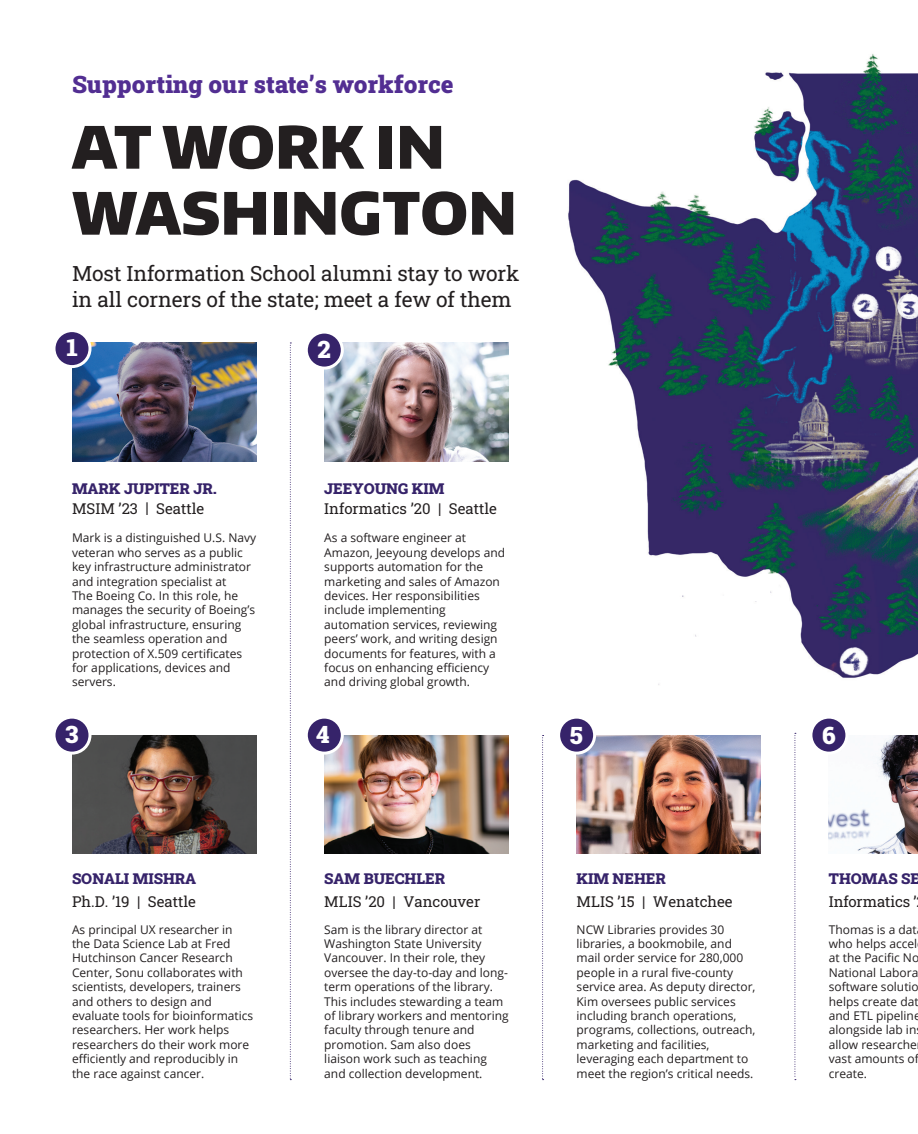
<style>
.page{position:relative;width:918px;height:1134px;background:#fff}
.page>*{position:absolute;margin:0;border:0;box-sizing:border-box;transform-origin:0 0}
.Headline{font:900 57.75px/66px "Encode Sans Normal";letter-spacing:.01em;color:#231f20}
.t1{font:24px "Roboto Slab";color:#522e92}
.t2{font:24px "Roboto Slab";color:#fff}
.t3{font:21px/25.2px "Roboto Slab";letter-spacing:-.005em;color:#231f20}
.Alum_description{font:15px "Roboto Slab";color:#231f20}
.Alum_name{font:15px "Roboto Slab";color:#36236a}
.Item_body_text{font:12px/14.4px "Open Sans";color:#231f20}
</style>
<div class="page">
<img style="left:72px;top:343px;width:184px;height:118px">
<div style="left:54px;top:331px;width:36px;height:36px;background:#36236a;border-radius:50%"></div>
<div style="left:52px;top:329px;width:40px;height:39px;border:3px solid #fff;border-radius:50%"></div>
<svg style="left:290px;top:343px;width:1px;height:737px"></svg>
<img style="left:324px;top:343px;width:185px;height:118px">
<img style="left:72px;top:735px;width:184px;height:119px">
<img style="left:324px;top:735px;width:185px;height:119px">
<img style="left:577px;top:735px;width:184px;height:119px">
<img style="left:568px;top:54px;width:350px;height:631px">
<img style="left:829px;top:735px;width:89px;height:119px">
<svg style="left:542px;top:735px;width:2px;height:345px"></svg>
<svg style="left:795px;top:733px;width:1px;height:347px"></svg>
<div style="left:559px;top:717px;width:36px;height:36px;background:#36236a;border-radius:50%"></div>
<div style="left:557px;top:716px;width:39px;height:39px;border:3px solid #fff;border-radius:50%"></div>
<div style="left:811px;top:717px;width:36px;height:36px;background:#36236a;border-radius:50%"></div>
<div style="left:809px;top:716px;width:39px;height:39px;border:3px solid #fff;border-radius:50%"></div>
<div style="left:306px;top:717px;width:36px;height:36px;background:#36236a;border-radius:50%"></div>
<div style="left:305px;top:716px;width:39px;height:39px;border:3px solid #fff;border-radius:50%"></div>
<div style="left:306px;top:332px;width:36px;height:36px;background:#36236a;border-radius:50%"></div>
<div style="left:305px;top:331px;width:39px;height:39px;border:3px solid #fff;border-radius:50%"></div>
<div style="left:54px;top:717px;width:36px;height:36px;background:#36236a;border-radius:50%"></div>
<div style="left:52px;top:716px;width:40px;height:39px;border:3px solid #fff;border-radius:50%"></div>
<p class="t1" style="left:72px;top:67px;width:383px">Supporting our state’s workforce</p>
<p class="Headline" style="left:72px;top:112px;width:446px">AT WORK IN<br>WASHINGTON</p>
<p class="t3" style="left:72px;top:261px;width:449px">Most Information School alumni stay to work in all corners of the state; meet a few of them</p>
<h2 class="t2" style="left:67px;top:331px;width:13px">1</h2>
<h2 class="t2" style="left:317px;top:333px;width:15px">2</h2>
<p class="Alum_name" style="left:72px;top:478px;width:146px">MARK JUPITER JR.</p>
<p class="Alum_description" style="left:72px;top:498px;width:134px">MSIM ’23 | Seattle</p>
<p class="Item_body_text" style="left:72px;top:531px;width:186px">Mark is a distinguished U.S. Navy veteran who serves as a public key infrastructure administrator and integration specialist at<br>The Boeing Co. In this role, he manages the security of Boeing’s global infrastructure, ensuring the seamless operation and protection of X.509 certificates for applications, devices and servers.</p>
<p class="Alum_name" style="left:324px;top:478px;width:121px">JEEYOUNG KIM</p>
<p class="Alum_description" style="left:324px;top:498px;width:174px">Informatics ’20 | Seattle</p>
<p class="Item_body_text" style="left:324px;top:531px;width:182px">As a software engineer at<br>Amazon, Jeeyoung develops and supports automation for the marketing and sales of Amazon devices. Her responsibilities include implementing automation services, reviewing peers’ work, and writing design documents for features, with a focus on enhancing efficiency and driving global growth.</p>
<h2 class="t2" style="left:65px;top:718px;width:15px">3</h2>
<h2 class="t2" style="left:316px;top:718px;width:15px">4</h2>
<h2 class="t2" style="left:570px;top:719px;width:14px">5</h2>
<h2 class="t2" style="left:822px;top:719px;width:15px">6</h2>
<p class="Alum_name" style="left:72px;top:869px;width:126px">SONALI MISHRA</p>
<p class="Alum_description" style="left:72px;top:891px;width:125px">Ph.D. ’19 | Seattle</p>
<p class="Item_body_text" style="left:72px;top:922px;width:183px">As principal UX researcher in the Data Science Lab at Fred<br>Hutchinson Cancer Research<br>Center, Sonu collaborates with scientists, developers, trainers and others to design and evaluate tools for bioinformatics researchers. Her work helps researchers do their work more efficiently and reproducibly in the race against cancer.</p>
<p class="Alum_name" style="left:324px;top:869px;width:122px">SAM BUECHLER</p>
<p class="Alum_description" style="left:324px;top:891px;width:157px">MLIS ’20 | Vancouver</p>
<p class="Item_body_text" style="left:324px;top:922px;width:186px">Sam is the library director at<br>Washington State University<br>Vancouver. In their role, they oversee the day-to-day and long&shy;term operations of the library.<br>This includes stewarding a team of library workers and mentoring faculty through tenure and promotion. Sam also does liaison work such as teaching and collection development.</p>
<p class="Alum_name" style="left:577px;top:869px;width:91px">KIM NEHER</p>
<p class="Alum_description" style="left:577px;top:891px;width:158px">MLIS ’15 | Wenatchee</p>
<p class="Item_body_text" style="left:577px;top:922px;width:180px">NCW Libraries provides 30 libraries, a bookmobile, and mail order service for 280,000 people in a rural five-county service area. As deputy director,<br>Kim oversees public services including branch operations, programs, collections, outreach, marketing and facilities, leveraging each department to meet the region’s critical needs.</p>
<p class="Alum_name" style="left:829px;top:869px;width:93px">THOMAS SE</p>
<p class="Alum_description" style="left:829px;top:891px;width:89px">Informatics ’</p>
<p class="Item_body_text" style="left:829px;top:922px;width:93px">Thomas is a dat who helps accel at the Pacific No<br>National Labora software solutio helps create dat and ETL pipeline alongside lab in allow researche vast amounts of create.</p>
</div>
